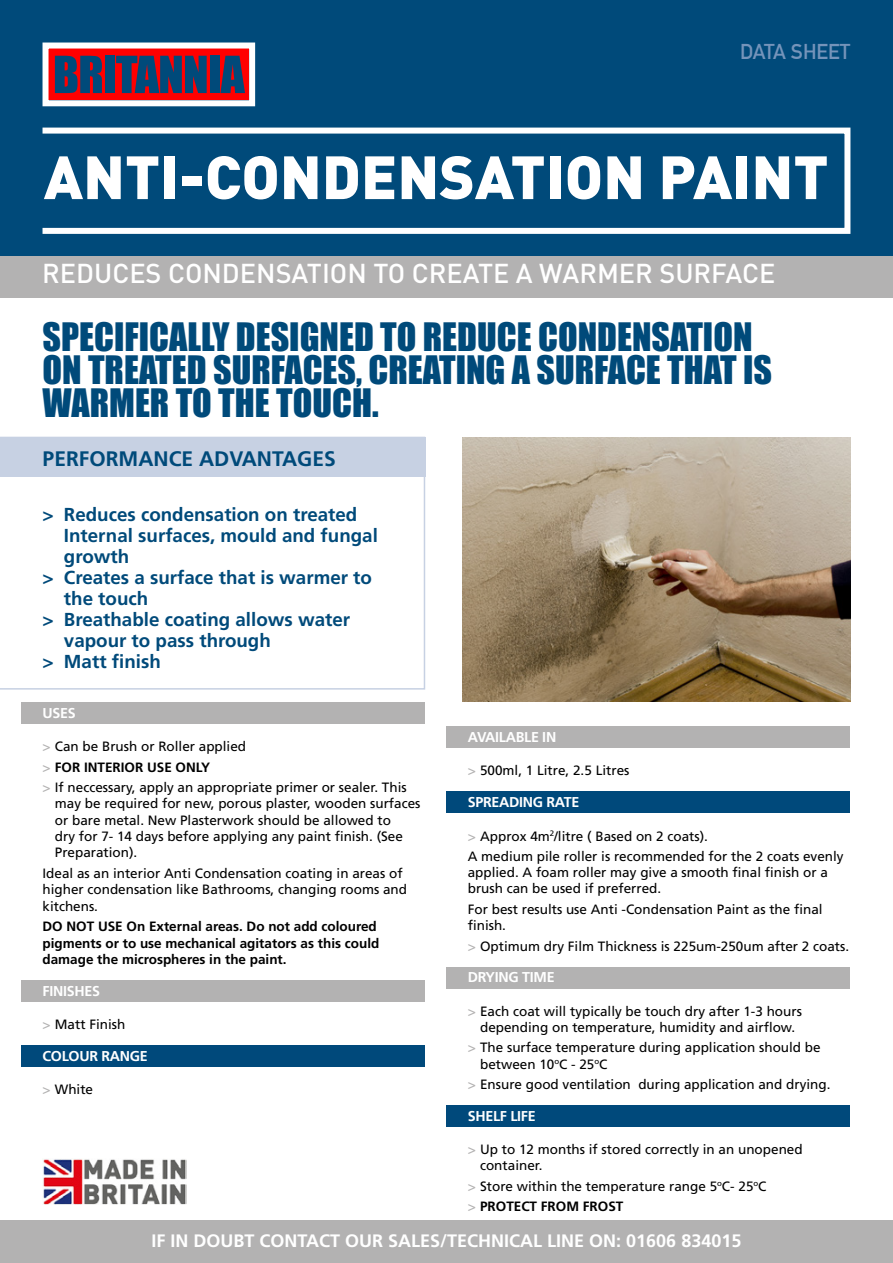
<style>
.page{position:relative;width:893px;height:1263px;background:#fff}
.page>*{position:absolute;margin:0;border:0;box-sizing:border-box;transform-origin:0 0}
.t1{font:900 60px "DIN";color:#fff}
.t2{font:36px/33px "Impact";color:#004a7a}
.t3{font:500 27px "DIN";color:#fff}
.t4{font:700 21px "Frutiger LT Std";color:#004a7a}
.t5{font:700 21px "DIN Alternate";color:#7594ba}
.t6{font:700 18.75px "Frutiger LT Std";color:#004a7a}
.t7{font:700 18px "Frutiger LT Std";color:#fff}
.t8{font:700 14.25px "Frutiger LT Std";letter-spacing:-.02em;color:#fff}
.t9{font:13.5px/16.2px "Frutiger LT Std";color:#000}
.t10{font:700 13.5px/16.2px "Frutiger LT Std";color:#000}
.s1{color:#b3b2b2}
.s2{font-weight:700}
</style>
<div class="page">
<div style="left:0;top:255px;width:893px;height:43px;background:#b3b2b2"></div>
<img style="left:43px;top:1159px;width:143px;height:45px">
<div style="left:446px;top:726px;width:404px;height:22px;background:#b3b2b2"></div>
<div style="left:446px;top:791px;width:404px;height:22px;background:#00497b"></div>
<div style="left:446px;top:967px;width:404px;height:21px;background:#b3b2b2"></div>
<div style="left:446px;top:1105px;width:404px;height:22px;background:#00497b"></div>
<div style="left:0;top:0;width:893px;height:255px;background:#004a7a"></div>
<div style="left:49px;top:49px;width:200px;height:51px;background:#f00"></div>
<div style="left:43px;top:43px;width:212px;height:63px;border:6px solid #fff"></div>
<svg style="left:55px;top:56px;width:47px;height:37px;background:#2c3c64"></svg>
<div style="left:105px;top:56px;width:10px;height:37px;background:#004a7a"></div>
<svg style="left:116px;top:56px;width:91px;height:37px"></svg>
<div style="left:210px;top:56px;width:10px;height:37px;background:#004a7a"></div>
<svg style="left:220px;top:56px;width:25px;height:37px"></svg>
<div style="left:40px;top:128px;width:810px;height:106px;border:6px solid #fff"></div>
<div style="left:21px;top:702px;width:404px;height:22px;background:#b3b2b2"></div>
<div style="left:21px;top:980px;width:404px;height:22px;background:#b3b2b2"></div>
<div style="left:21px;top:1045px;width:404px;height:22px;background:#00497b"></div>
<img style="left:463px;top:437px;width:387px;height:264px">
<svg style="left:0;top:436px;width:426px;height:254px"></svg>
<div style="left:0;top:1220px;width:893px;height:43px;background:#b3b2b2"></div>
<h3 class="t5" style="left:740px;top:35px;width:112px">DATA SHEET</h3>
<h1 class="t1" style="left:44px;top:137px;width:786px">ANTI-CONDENSATION PAINT</h1>
<h3 class="t3" style="left:42px;top:256px;width:734px">REDUCES CONDENSATION TO CREATE A WARMER SURFACE</h3>
<h2 class="t2" style="left:43px;top:320px;width:731px">SPECIFICALLY DESIGNED TO REDUCE CONDENSATION<br>ON TREATED SURFACES, CREATING A SURFACE THAT IS<br>WARMER TO THE TOUCH.</h2>
<h3 class="t4" style="left:43px;top:446px;width:295px">PERFORMANCE ADVANTAGES</h3>
<h3 class="t6" style="left:43px;top:504px;width:316px">&gt; Reduces condensation on treated</h3>
<h3 class="t6" style="left:64px;top:525px;width:315px">Internal surfaces, mould and fungal</h3>
<h3 class="t6" style="left:64px;top:546px;width:67px">growth</h3>
<h3 class="t6" style="left:43px;top:567px;width:331px">&gt; Creates a surface that is warmer to</h3>
<h3 class="t6" style="left:64px;top:588px;width:86px">the touch</h3>
<h3 class="t6" style="left:43px;top:609px;width:309px">&gt; Breathable coating allows water</h3>
<h3 class="t6" style="left:64px;top:630px;width:208px">vapour to pass through</h3>
<h3 class="t6" style="left:43px;top:651px;width:120px">&gt; Matt finish</h3>
<p class="t8" style="left:43px;top:705px;width:35px">USES</p>
<p class="t9" style="left:43px;top:736px;width:366px;line-height:20.4px"><span class="s1">&gt;</span> Can be Brush or Roller applied<br><span class="s1">&gt;</span> <span class="s2">FOR INTERIOR USE ONLY<br></span><span class="s1">&gt;</span> If neccessary, apply an appropriate primer or sealer. This</p>
<p class="t9" style="left:55px;top:796px;width:367px">may be required for new, porous plaster, wooden surfaces or bare metal. New Plasterwork should be allowed to<br>dry for 7- 14 days before applying any paint finish. (See Preparation).</p>
<p class="t9" style="left:43px;top:864px;width:366px;line-height:16.6px">Ideal as an interior Anti Condensation coating in areas of higher condensation like Bathrooms, changing rooms and kitchens.</p>
<p class="t10" style="left:43px;top:918px;width:338px">DO NOT USE On External areas. Do not add coloured pigments or to use mechanical agitators as this could damage the microspheres in the paint.</p>
<p class="t8" style="left:43px;top:982px;width:59px">FINISHES</p>
<p class="t9" style="left:43px;top:1016px;width:84px"><span class="s1">&gt;</span> Matt Finish</p>
<p class="t8" style="left:43px;top:1047px;width:107px">COLOUR RANGE</p>
<p class="t9" style="left:43px;top:1081px;width:52px"><span class="s1">&gt;</span> White</p>
<p class="t8" style="left:468px;top:729px;width:90px">AVAILABLE IN</p>
<p class="t9" style="left:468px;top:763px;width:163px"><span class="s1">&gt;</span> 500ml, 1 Litre, 2.5 Litres</p>
<p class="t8" style="left:468px;top:794px;width:113px">SPREADING RATE</p>
<p class="t9" style="left:468px;top:826px;width:377px;line-height:20.4px"><span class="s1">&gt;</span> Approx 4m<sup>2</sup>/litre ( Based on 2 coats).<br>A medium pile roller is recommended for the 2 coats evenly</p>
<p class="t9" style="left:468px;top:864px;width:362px">applied. A foam roller may give a smooth final finish or a brush can be used if preferred.</p>
<p class="t9" style="left:468px;top:901px;width:356px">For best results use Anti -Condensation Paint as the final finish.</p>
<p class="t9" style="left:468px;top:938px;width:383px"><span class="s1">&gt;</span> Optimum dry Film Thickness is 225um-250um after 2 coats.</p>
<p class="t8" style="left:468px;top:969px;width:88px">DRYING TIME</p>
<p class="t9" style="left:468px;top:1003px;width:336px;text-align:center"><span class="s1">&gt;</span> Each coat will typically be touch dry after 1-3 hours depending on temperature, humidity and airflow.</p>
<p class="t9" style="left:480px;top:1039px;width:342px;text-indent:-12px"><span class="s1">&gt;</span> The surface temperature during application should be between 10<sup>o</sup>C - 25<sup>o</sup>C</p>
<p class="t9" style="left:468px;top:1076px;width:364px"><span class="s1">&gt;</span> Ensure good ventilation during application and drying.</p>
<p class="t8" style="left:468px;top:1108px;width:69px">SHELF LIFE</p>
<p class="t9" style="left:480px;top:1141px;width:324px;text-indent:-12px"><span class="s1">&gt;</span> Up to 12 months if stored correctly in an unopened container.</p>
<p class="t9" style="left:468px;top:1176px;width:300px;line-height:20.4px"><span class="s1">&gt;</span> Store within the temperature range 5<sup>o</sup>C- 25<sup>o</sup>C <span class="s1">&gt;</span> <span class="s2">PROTECT FROM FROST</span></p>
<h3 class="t7" style="left:152px;top:1230px;width:591px">IF IN DOUBT CONTACT OUR SALES/TECHNICAL LINE ON: 01606 834015</h3>
</div>
